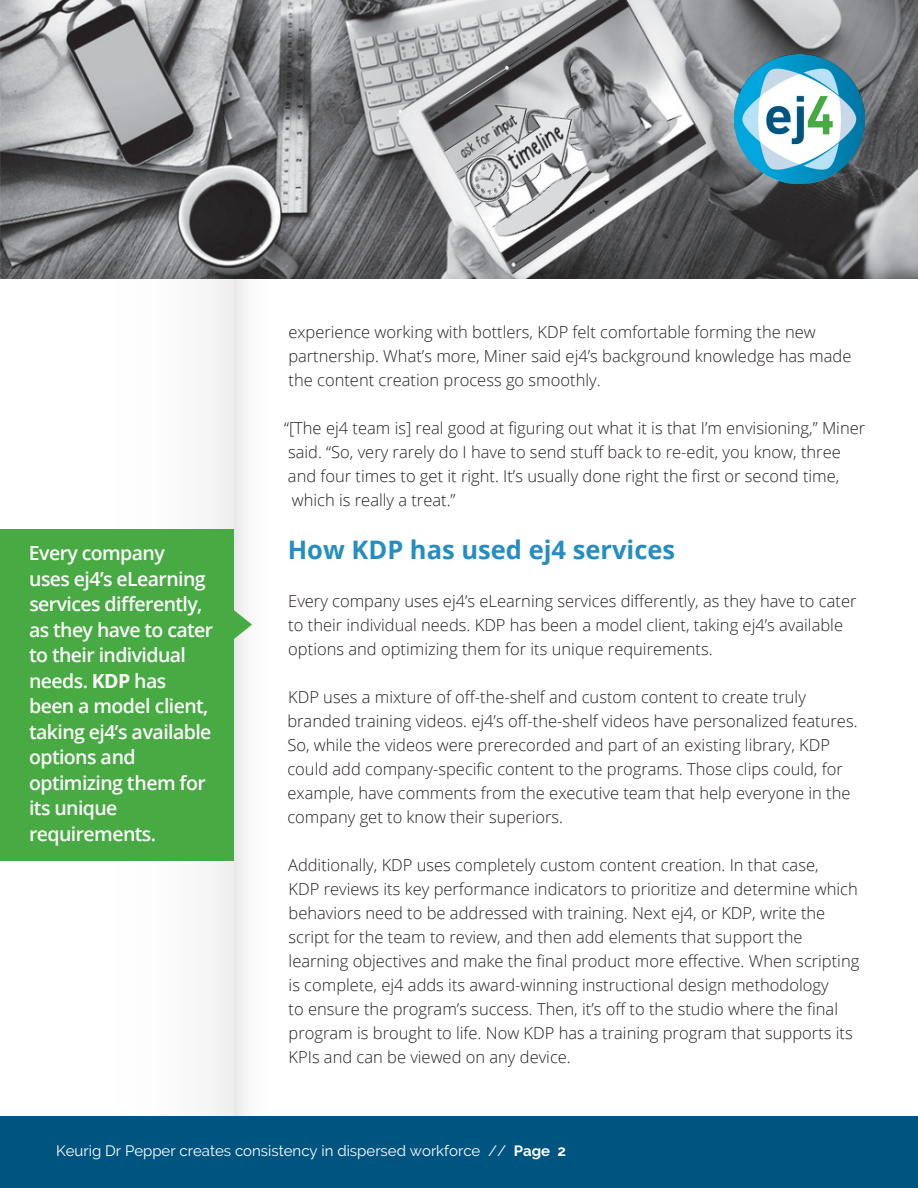
<style>
.page{position:relative;width:918px;height:1188px;background:#fff}
.page>*{position:absolute;margin:0;border:0;box-sizing:border-box;transform-origin:0 0}
.Body_Copy{font:700 25.5px "Open Sans";color:#248dc1}
.Body_Copy-2{font:600 19.5px/25.5px "Open Sans";letter-spacing:-.03em;color:#fff}
.Body_Copy-3{font:300 16.5px/24px "Open Sans";color:#231f20}
.t1{font:15px "Raleway";color:#fff}
.s1{font-weight:700}
</style>
<div class="page">
<div style="left:0;top:1116px;width:918px;height:72px;background:#005480"></div>
<div style="left:234px;top:0;width:72px;height:1116px;background:linear-gradient(to right,#f3f3f3,#fff)"></div>
<div style="left:0;top:529px;width:234px;height:332px;background:#47aa42"></div>
<svg style="left:234px;top:610px;width:18px;height:29px"></svg>
<img style="left:0;top:0;width:918px;height:279px">
<img style="left:734px;top:54px;width:130px;height:130px">
<p class="Body_Copy-2" style="left:29px;top:540px;width:186px">Every company<br>uses ej4’s eLearning services differently, as they have to cater to their individual needs. <span class="s1">KDP</span> has been a model client, taking ej4’s available options and optimizing them for its unique requirements.</p>
<p class="Body_Copy-3" style="left:288px;top:320px;width:565px">experience working with bottlers, KDP felt comfortable forming the new partnership. What’s more, Miner said ej4’s background knowledge has made the content creation process go smoothly.</p>
<p class="Body_Copy-3" style="left:284px;top:416px;width:583px">“[The ej4 team is] real good at figuring out what it is that I’m envisioning,” Miner said. “So, very rarely do I have to send stuff back to re-edit, you know, three and four times to get it right. It’s usually done right the first or second time, which is really a treat.”</p>
<p class="Body_Copy" style="left:288px;top:532px;width:389px">How KDP has used ej4 services</p>
<p class="Body_Copy-3" style="left:288px;top:588px;width:570px">Every company uses ej4’s eLearning services differently, as they have to cater to their individual needs. KDP has been a model client, taking ej4’s available options and optimizing them for its unique requirements.</p>
<p class="Body_Copy-3" style="left:287px;top:684px;width:572px">KDP uses a mixture of off-the-shelf and custom content to create truly branded training videos. ej4’s off-the-shelf videos have personalized features.<br>So, while the videos were prerecorded and part of an existing library, KDP could add company-specific content to the programs. Those clips could, for example, have comments from the executive team that help everyone in the company get to know their superiors.</p>
<p class="Body_Copy-3" style="left:288px;top:852px;width:573px">Additionally, KDP uses completely custom content creation. In that case,<br>KDP reviews its key performance indicators to prioritize and determine which behaviors need to be addressed with training. Next ej4, or KDP, write the script for the team to review, and then add elements that support the learning objectives and make the final product more effective. When scripting is complete, ej4 adds its award-winning instructional design methodology<br>to ensure the program’s success. Then, it’s off to the studio where the final program is brought to life. Now KDP has a training program that supports its KPIs and can be viewed on any device.</p>
<p class="t1" style="left:56px;top:1142px;width:511px">Keurig Dr Pepper creates consistency in dispersed workforce // <span class="s1">Page 2</span></p>
</div>
